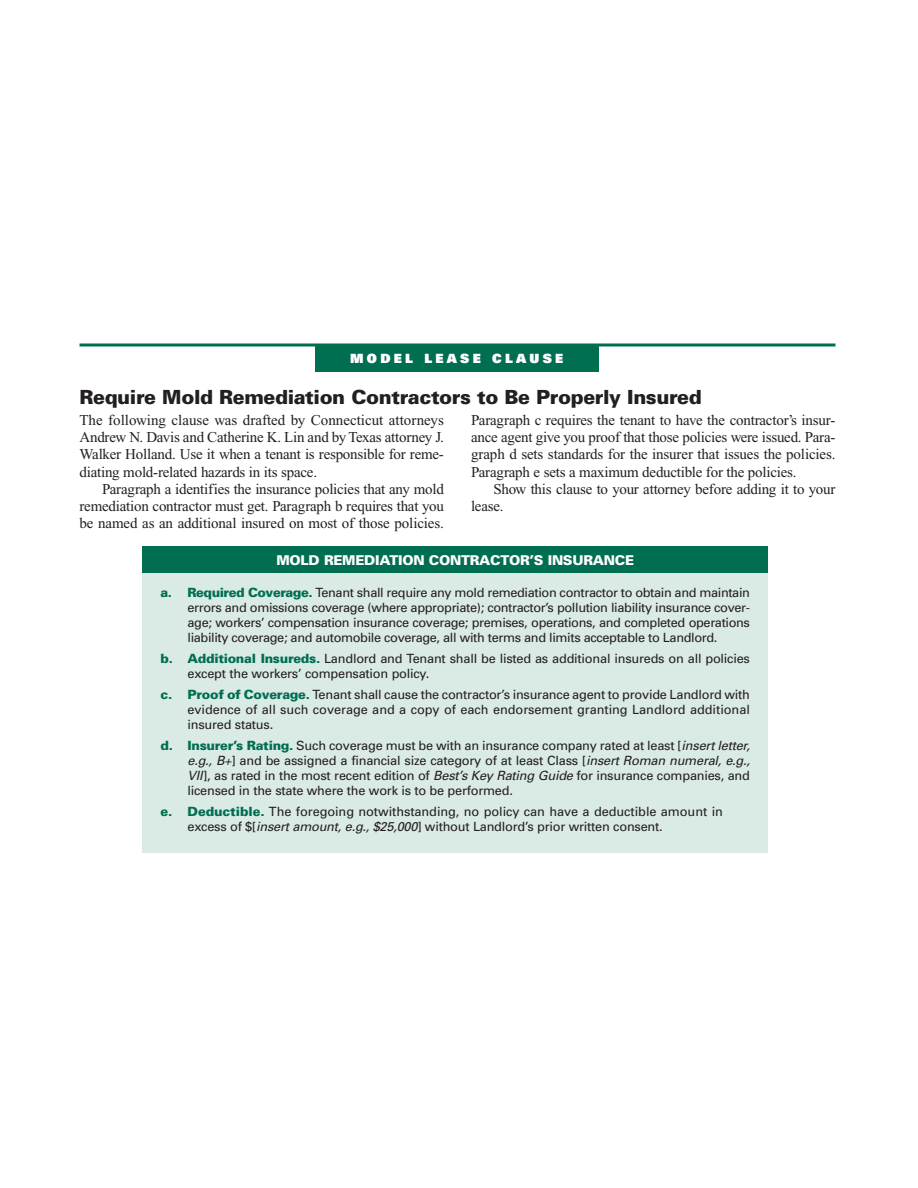
<style>
.page{position:relative;width:918px;height:1188px;background:#fff}
.page>*{position:absolute;margin:0;border:0;box-sizing:border-box;transform-origin:0 0}
.t1{font:900 19.5px "Univers";letter-spacing:-.02em;color:#231f20}
.t2{font:15px/17.2px "Times New Roman";letter-spacing:-.015em;color:#231f20;text-align:justify}
.t3{font:900 13.5px "Univers";letter-spacing:-.02em;color:#fff}
.t4{font:12.75px/15px "Univers";letter-spacing:-.015em;color:#231f20;text-align:justify}
.t5{font:900 12.75px "Univers";letter-spacing:.26em;color:#fff}
.s1{font-weight:900;color:#006e51}
.s2{font-style:italic}
</style>
<div class="page">
<div style="left:142px;top:546px;width:626px;height:307px;background:#daeae5"></div>
<div style="left:315px;top:345px;width:284px;height:27px;background:#006e51"></div>
<hr style="left:80px;top:344px;width:756px;height:2px;background:#006e51">
<div style="left:142px;top:546px;width:626px;height:27px;background:#006e51"></div>
<p class="t5" style="left:350px;top:354px;width:215px">MODEL LEASE CLAUSE</p>
<h1 class="t1" style="left:80px;top:389px;width:624px">Require Mold Remediation Contractors to Be Properly Insured</h1>
<p class="t2" style="left:80px;top:413px;width:366px">The following clause was drafted by Connecticut attorneys Andrew N. Davis and Catherine K. Lin and by Texas attorney J.<br>Walker Holland. Use it when a tenant is responsible for reme&shy;diating mold-related hazards in its space.</p>
<p class="t2" style="left:80px;top:482px;width:366px;text-indent:22px">Paragraph a identifies the insurance policies that any mold remediation contractor must get. Paragraph b requires that you be named as an additional insured on most of those policies.</p>
<p class="t2" style="left:471px;top:413px;width:366px">Paragraph c requires the tenant to have the contractor’s insur&shy;ance agent give you proof that those policies were issued. Para&shy;graph d sets standards for the insurer that issues the policies.<br>Paragraph e sets a maximum deductible for the policies.</p>
<p class="t2" style="left:471px;top:482px;width:366px;text-indent:22px">Show this clause to your attorney before adding it to your lease.</p>
<p class="t3" style="left:276px;top:556px;width:359px">MOLD REMEDIATION CONTRACTOR’S INSURANCE</p>
<p class="t4" style="left:188px;top:586px;width:564px;text-indent:-27px"><span class="s1">a. Required Coverage.</span> Tenant shall require any mold remediation contractor to obtain and maintain errors and omissions coverage (where appropriate); contractor’s pollution liability insurance cover&shy;age; workers’ compensation insurance coverage; premises, operations, and completed operations liability coverage; and automobile coverage, all with terms and limits acceptable to Landlord.</p>
<p class="t4" style="left:188px;top:652px;width:564px;text-indent:-27px"><span class="s1">b. Additional Insureds.</span> Landlord and Tenant shall be listed as additional insureds on all policies except the workers’ compensation policy.</p>
<p class="t4" style="left:188px;top:688px;width:564px;text-indent:-27px"><span class="s1">c. Proof of Coverage.</span> Tenant shall cause the contractor’s insurance agent to provide Landlord with evidence of all such coverage and a copy of each endorsement granting Landlord additional insured status.</p>
<p class="t4" style="left:188px;top:739px;width:564px;text-indent:-27px"><span class="s1">d. Insurer’s Rating.</span> Such coverage must be with an insurance company rated at least [<span class="s2">insert letter, e.g., B+</span>] and be assigned a financial size category of at least Class [<span class="s2">insert Roman numeral, e.g., VII</span>], as rated in the most recent edition of <span class="s2">Best’s Key Rating Guide</span> for insurance companies, and licensed in the state where the work is to be performed.</p>
<p class="t4" style="left:188px;top:805px;width:537px;text-indent:-27px"><span class="s1">e. Deductible.</span> The foregoing notwithstanding, no policy can have a deductible amount in excess of $[<span class="s2">insert amount, e.g., $25,000</span>] without Landlord’s prior written consent.</p>
</div>
